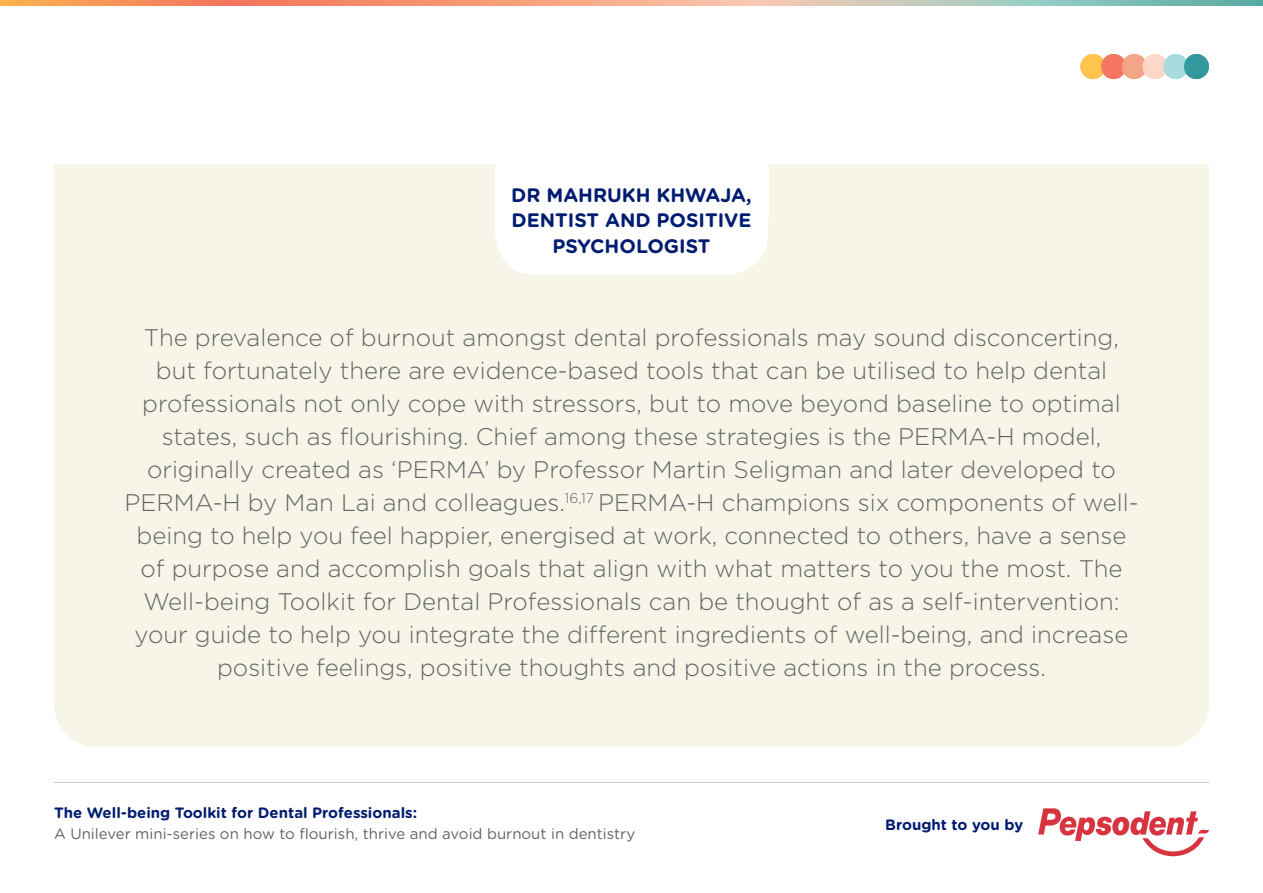
<style>
.page{position:relative;width:1263px;height:893px;background:#fff}
.page>*{position:absolute;margin:0;border:0;box-sizing:border-box;transform-origin:0 0}
.t1{font:300 24px/33px "Gotham HTF";color:#636366;text-align:center}
.t2{font:700 19.5px/25.5px "Gotham Rounded";color:#001c70;text-align:center}
.t3{font:15px "Gotham Rounded";color:#636366}
.t4{font:700 15px "Gotham Rounded";color:#001c70}
</style>
<div class="page">
<hr style="left:54px;top:782px;width:1155px;height:1px;background:#c7c8ca">
<svg style="left:1038px;top:808px;width:171px;height:48px"></svg>
<svg style="left:0;top:0;width:1263px;height:6px;background:#d5ab8e"></svg>
<div style="left:1080px;top:54px;width:25px;height:25px;background:#ffc74f;border-radius:50%"></div>
<div style="left:1101px;top:54px;width:25px;height:25px;background:#f37461;border-radius:50%"></div>
<div style="left:1122px;top:54px;width:25px;height:25px;background:#f4a584;border-radius:50%"></div>
<div style="left:1142px;top:54px;width:25px;height:25px;background:#fcd8ca;border-radius:50%"></div>
<div style="left:1163px;top:54px;width:25px;height:25px;background:#a6dcde;border-radius:50%"></div>
<div style="left:1184px;top:54px;width:25px;height:25px;background:#31979c;border-radius:50%"></div>
<div style="left:54px;top:164px;width:1155px;height:583px;background:#f6f5e7"></div>
<div style="left:495px;top:152px;width:273px;height:66px;background:#fff"></div>
<svg style="left:495px;top:218px;width:273px;height:57px"></svg>
<p class="t2" style="left:511px;top:181px;width:242px">DR MAHRUKH KHWAJA,<br>DENTIST AND POSITIVE<br>PSYCHOLOGIST</p>
<p class="t1" style="left:124px;top:320px;width:1015px">The prevalence of burnout amongst dental professionals may sound disconcerting, but fortunately there are evidence-based tools that can be utilised to help dental professionals not only cope with stressors, but to move beyond baseline to optimal states, such as flourishing. Chief among these strategies is the PERMA-H model, originally created as ‘PERMA’ by Professor Martin Seligman and later developed to PERMA-H by Man Lai and colleagues.<sup>16,17</sup> PERMA-H champions six components of well&shy;being to help you feel happier, energised at work, connected to others, have a sense of purpose and accomplish goals that align with what matters to you the most. The Well-being Toolkit for Dental Professionals can be thought of as a self-intervention: your guide to help you integrate the different ingredients of well-being, and increase positive feelings, positive thoughts and positive actions in the process.</p>
<p class="t4" style="left:54px;top:802px;width:365px">The Well-being Toolkit for Dental Professionals:</p>
<p class="t3" style="left:54px;top:824px;width:582px">A Unilever mini-series on how to flourish, thrive and avoid burnout in dentistry</p>
<p class="t4" style="left:885px;top:813px;width:139px">Brought to you by</p>
</div>
